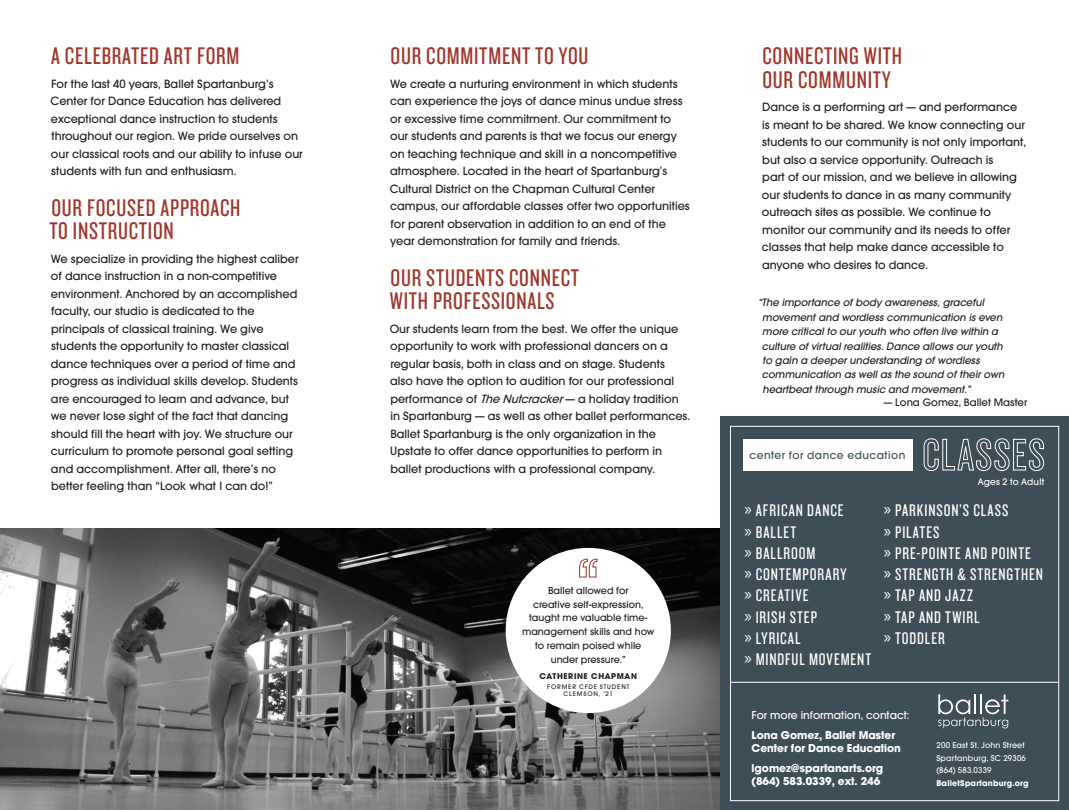
<style>
.page{position:relative;width:1069px;height:810px;background:#fff}
.page>*{position:absolute;margin:0;border:0;box-sizing:border-box;transform-origin:0 0}
.t1{font:25px/23.8px "Knockout HTF28 Junior Featherwt";letter-spacing:.03em;color:#a0362a}
.t2{font:17.5px/21.2px "Knockout HTF28 Junior Featherwt";letter-spacing:.055em;color:#fff}
.t3{font:500 12.5px/17.5px "Avant Gard EF";color:#231f20}
.t4{font:700 11.88px/13.8px "Avant Gard EF";color:#fff}
.t5{font:500 11.88px "Avant Gard EF";color:#fff}
.t6{font:500 11.88px "Avant Gard EF";letter-spacing:.04em;color:#3d4e57}
.t7{font:italic 500 11.25px/14.4px "Avant Gard EF";color:#231f20}
.t8{font:500 11.25px "Avant Gard EF";color:#231f20}
.t9{font:500 10.62px/13.8px "Avant Gard EF";color:#231f20;text-align:center}
.t10{font:500 10px "Avant Gard EF";letter-spacing:.02em;color:#fff}
.t11{font:500 8.75px/12.5px "Avant Gard EF";letter-spacing:.02em;color:#fff}
.t12{font:700 8.75px "Avant Gard EF";letter-spacing:.025em;color:#fff}
.t13{font:700 8.75px "Avant Gard EF";letter-spacing:.07em;color:#231f20}
.t14{font:500 6.88px/7.5px "Avant Gard EF";letter-spacing:.115em;color:#231f20;text-align:center}
.s1{font-style:italic}
.s2{font-family:"Myriad Pro"}
</style>
<div class="page">
<img style="left:0;top:529px;width:720px;height:281px">
<div style="left:720px;top:417px;width:349px;height:393px;background:#3d4e57"></div>
<div style="left:730px;top:426px;width:329px;height:375px;border:1px solid #fff"></div>
<div style="left:506px;top:548px;width:165px;height:165px;background:#fff;border-radius:50%"></div>
<svg style="left:579px;top:559px;width:18px;height:19px"></svg>
<hr style="left:730px;top:682px;width:329px;height:1px;background:#fff">
<svg style="left:938px;top:694px;width:70px;height:34px"></svg>
<div style="left:743px;top:439px;width:169px;height:32px;background:#fff"></div>
<svg style="left:923px;top:438px;width:121px;height:33px"></svg>
<h1 class="t1" style="left:51px;top:45px;width:190px">A CELEBRATED ART FORM</h1>
<p class="t3" style="left:51px;top:75px;width:254px">For the last 40 years, Ballet Spartanburg’s Center for Dance Education has delivered exceptional dance instruction to students throughout our region. We pride ourselves on our classical roots and our ability to infuse our students with fun and enthusiasm.</p>
<h1 class="t1" style="left:49px;top:196px;width:193px">OUR FOCUSED APPROACH<br>TO INSTRUCTION</h1>
<p class="t3" style="left:51px;top:250px;width:249px">We specialize in providing the highest caliber of dance instruction in a non-competitive environment. Anchored by an accomplished faculty, our studio is dedicated to the principals of classical training. We give students the opportunity to master classical dance techniques over a period of time and progress as individual skills develop. Students are encouraged to learn and advance, but we never lose sight of the fact that dancing should fill the heart with joy. We structure our curriculum to promote personal goal setting and accomplishment. After all, there’s no better feeling than “Look what I can do!”</p>
<h1 class="t1" style="left:390px;top:45px;width:199px">OUR COMMITMENT TO YOU</h1>
<p class="t3" style="left:390px;top:75px;width:302px">We create a nurturing environment in which students can experience the joys of dance minus undue stress or excessive time commitment. Our commitment to our students and parents is that we focus our energy on teaching technique and skill in a noncompetitive atmosphere. Located in the heart of Spartanburg’s Cultural District on the Chapman Cultural Center campus, our affordable classes offer two opportunities for parent observation in addition to an end of the year demonstration for family and friends.</p>
<h1 class="t1" style="left:390px;top:266px;width:191px">OUR STUDENTS CONNECT<br>WITH PROFESSIONALS</h1>
<p class="t3" style="left:390px;top:320px;width:302px">Our students learn from the best. We offer the unique opportunity to work with professional dancers on a regular basis, both in class and on stage. Students also have the option to audition for our professional performance of <span class="s1">TheNutcracker</span>— a holiday tradition in Spartanburg — as well as other ballet performances.<br>Ballet Spartanburg is the only organization in the Upstate to offer dance opportunities to perform in ballet productions with a professional company.</p>
<p class="t9" style="left:522px;top:584px;width:134px">Ballet allowed for<br>creative self-expression, taught me valuable time&shy;management skills and how to remain poised while under pressure.”</p>
<p class="t13" style="left:540px;top:671px;width:99px">CATHERINE CHAPMAN</p>
<p class="t14" style="left:547px;top:683px;width:83px">FORMER CFDE STUDENT<br>CLEMSON, ’21</p>
<h1 class="t1" style="left:762px;top:45px;width:141px">CONNECTING WITH<br>OUR COMMUNITY</h1>
<p class="t3" style="left:762px;top:98px;width:266px">Dance is a performing art — and performance is meant to be shared. We know connecting our students to our community is not only important, but also a service opportunity. Outreach is<br>part of our mission, and we believe in allowing our students to dance in as many community outreach sites as possible. We continue to monitor our community and its needs to offer classes that help make dance accessible to anyone who desires to dance.</p>
<p class="t7" style="left:762px;top:295px;width:246px;text-indent:-4px">“The importance ofbody awareness,graceful movementand wordless communication is even more criticalto ouryouth who often live within a culture ofvirtualrealities.Dance allows ouryouth to gain a deeperunderstanding ofwordless communication as wellas the sound oftheirown heartbeatthrough music and movement.”</p>
<p class="t8" style="left:884px;top:396px;width:145px">— Lona Gomez, Ballet Master</p>
<p class="t6" style="left:749px;top:448px;width:157px">center for dance education</p>
<p class="t10" style="left:977px;top:476px;width:68px">Ages 2 to Adult</p>
<h2 class="t2" style="left:744px;top:500px;width:128px"><span class="s2">»</span> AFRICAN DANCE<br><span class="s2">»</span> BALLET<br><span class="s2">»</span> BALLROOM<br><span class="s2">»</span> CONTEMPORARY<br><span class="s2">»</span> CREATIVE<br><span class="s2">»</span> IRISH STEP<br><span class="s2">»</span> LYRICAL<br><span class="s2">»</span> MINDFUL MOVEMENT</h2>
<h2 class="t2" style="left:884px;top:500px;width:161px"><span class="s2">»</span> PARKINSON’S CLASS<br><span class="s2">»</span> PILATES<br><span class="s2">»</span> PRE-POINTE AND POINTE<br><span class="s2">»</span> STRENGTH &amp; STRENGTHEN <span class="s2">»</span> TAP AND JAZZ<br><span class="s2">»</span> TAP AND TWIRL<br><span class="s2">»</span> TODDLER</h2>
<p class="t5" style="left:751px;top:708px;width:159px">For more information, contact:</p>
<p class="t4" style="left:751px;top:727px;width:151px">Lona Gomez, Ballet Master<br>Center for Dance Education</p>
<p class="t4" style="left:751px;top:761px;width:133px">lgomez@spartanarts.org (864) 583.0339, ext. 246</p>
<p class="t11" style="left:936px;top:739px;width:91px">200 East St. John Street<br>Spartanburg, SC 29306 (864) 583.0339</p>
<p class="t12" style="left:936px;top:778px;width:94px">BalletSpartanburg.org</p>
</div>
